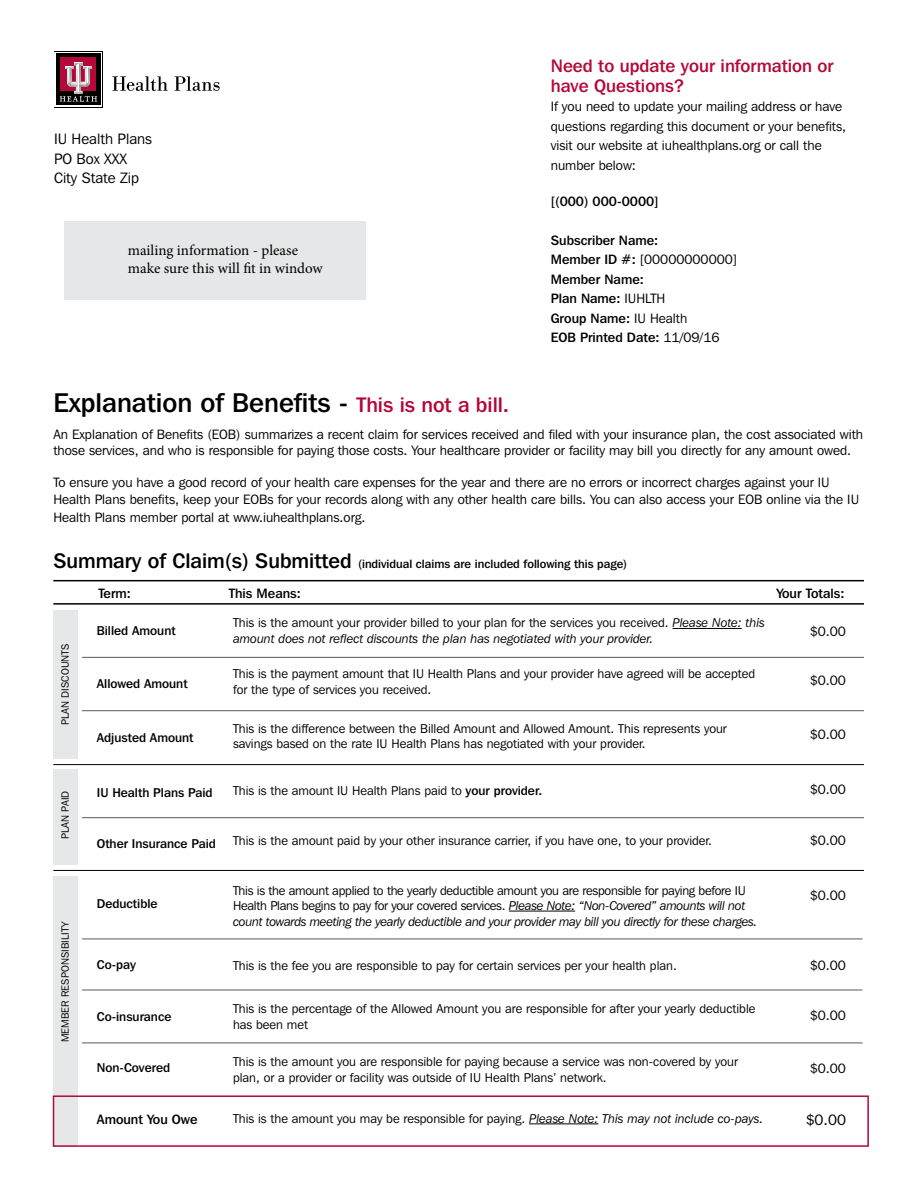
<style>
.page{position:relative;width:918px;height:1188px;background:#fff}
.page>*{position:absolute;margin:0;border:0;box-sizing:border-box;transform-origin:0 0}
.t1{font:500 27px "Franklin Gothic IT Cby BT";color:#000}
.t2{font:500 18px/19.5px "Franklin Gothic IT Cby BT";color:#b30838}
.t3{font:15px/18px "Minion Pro";color:#000}
.t4{font:15px/19.5px "Franklin Gothic IT Cby BT";color:#000}
.t5{font:13.5px/19.5px "Franklin Gothic IT Cby BT";color:#000}
.t6{font:500 13.5px/19.5px "Franklin Gothic IT Cby BT";color:#000}
.t7{font:12.75px/15.3px "Franklin Gothic IT Cby BT";color:#000}
.t8{font:12.75px/15.8px "Franklin Gothic IT Cby BT";letter-spacing:-.02em;color:#000}
.t9{font:italic 12.75px/15.3px "Franklin Gothic IT Cby BT";color:#000}
.t10{font:500 12.75px "Franklin Gothic IT Cby BT";color:#000}
.t11{font:500 12px "Franklin Gothic IT Cby BT";color:#000}
.t12{font:10.5px "Franklin Gothic IT Cby BT";letter-spacing:.01em;color:#000}
.s1{font-weight:400}
.s2{font-size:21px;color:#b30838}
.s3{font-size:21px}
.s4{font-style:normal}
.s5{font-weight:500}
.s6{font-style:italic}
</style>
<div class="page">
<div style="left:53px;top:876px;width:25px;height:271px;background:#e6e7e8"></div>
<div style="left:53px;top:769px;width:25px;height:96px;background:#e6e7e8"></div>
<div style="left:53px;top:610px;width:25px;height:148px;background:#e6e7e8"></div>
<hr style="left:82px;top:657px;width:782px;height:1px;background:#58595b">
<hr style="left:53px;top:603px;width:811px;height:2px;background:#000">
<hr style="left:53px;top:580px;width:811px;height:1px;background:#000">
<hr style="left:82px;top:710px;width:782px;height:1px;background:#58595b">
<hr style="left:82px;top:990px;width:780px;height:1px;background:#58595b">
<hr style="left:53px;top:764px;width:811px;height:1px;background:#000">
<hr style="left:82px;top:1043px;width:780px;height:1px;background:#58595b">
<hr style="left:82px;top:817px;width:782px;height:1px;background:#58595b">
<hr style="left:53px;top:870px;width:811px;height:1px;background:#000">
<hr style="left:82px;top:939px;width:780px;height:1px;background:#58595b">
<svg style="left:54px;top:51px;width:49px;height:56px"></svg>
<div style="left:55px;top:52px;width:47px;height:55px;background:#fff"></div>
<div style="left:56px;top:53px;width:45px;height:52px;background:#000"></div>
<div style="left:61px;top:58px;width:35px;height:33px;background:#b30838"></div>
<svg style="left:60px;top:62px;width:37px;height:40px"></svg>
<svg style="left:112px;top:76px;width:56px;height:15px"></svg>
<svg style="left:174px;top:76px;width:46px;height:15px"></svg>
<div style="left:64px;top:221px;width:302px;height:78px;background:#e6e7e8"></div>
<div style="left:53px;top:1095px;width:816px;height:52px;border:2px solid #b30838"></div>
<hr style="left:673px;top:628px;width:69px;height:1px;background:#000">
<hr style="left:529px;top:1124px;width:69px;height:1px;background:#000">
<hr style="left:509px;top:911px;width:66px;height:1px;background:#000">
<p class="t4" style="left:54px;top:129px;width:100px">IU Health Plans<br>PO Box XXX<br>City State Zip</p>
<p class="t3" style="left:128px;top:242px;width:197px">mailing information - please make sure this will fit in window</p>
<h2 class="t2" style="left:551px;top:56px;width:284px">Need to update your information or have Questions?</h2>
<p class="t5" style="left:551px;top:96px;width:297px">If you need to update your mailing address or have questions regarding this document or your benefits, visit our website at iuhealthplans.org or call the number below:</p>
<p class="t6" style="left:551px;top:191px;width:109px">[(000) 000-0000]</p>
<p class="t6" style="left:551px;top:230px;width:188px">Subscriber Name:<br>Member ID #: <span class="s1">[00000000000]<br></span>Member Name:<br>Plan Name: <span class="s1">IUHLTH<br></span>Group Name: <span class="s1">IU Health<br></span>EOB Printed Date: <span class="s1">11/09/16</span></p>
<h1 class="t1" style="left:53px;top:385px;width:457px">Explanation of Benefits - <span class="s2">This is not a bill.</span></h1>
<p class="t5" style="left:53px;top:426px;width:811px;line-height:16.2px">An Explanation of Benefits (EOB) summarizes a recent claim for services received and filed with your insurance plan, the cost associated with those services, and who is responsible for paying those costs. Your healthcare provider or facility may bill you directly for any amount owed.</p>
<p class="t5" style="left:53px;top:474px;width:807px;line-height:16.2px">To ensure you have a good record of your health care expenses for the year and there are no errors or incorrect charges against your IU<br>Health Plans benefits, keep your EOBs for your records along with any other health care bills. You can also access your EOB online via the IU</p>
<p class="t5" style="left:53px;top:507px;width:314px">Health Plans member portal at www.iuhealthplans.org.</p>
<p class="t11" style="left:53px;top:556px;width:575px"><span class="s3">Summary of Claim(s) Submitted</span> (individual claims are included following this page)</p>
<p class="t6" style="left:98px;top:583px;width:34px">Term:</p>
<p class="t6" style="left:229px;top:583px;width:74px">This Means:</p>
<p class="t6" style="left:776px;top:583px;width:70px">Your Totals:</p>
<p class="t10" style="left:97px;top:623px;width:80px">Billed Amount</p>
<p class="t9" style="left:233px;top:615px;width:533px"><span class="s4">This is the amount your provider billed to your plan for the services you received.</span> Please Note: this amount does not reflect discounts the plan has negotiated with your provider.</p>
<p class="t7" style="left:233px;top:666px;width:524px">This is the payment amount that IU Health Plans and your provider have agreed will be accepted for the type of services you received.</p>
<p class="t7" style="left:233px;top:721px;width:495px">This is the difference between the Billed Amount and Allowed Amount. This represents your savings based on the rate IU Health Plans has negotiated with your provider.</p>
<p class="t7" style="left:233px;top:783px;width:311px">This is the amount IU Health Plans paid to <span class="s5">your provider.</span></p>
<p class="t7" style="left:233px;top:832px;width:481px">This is the amount paid by your other insurance carrier, if you have one, to your provider.</p>
<p class="t5" style="left:810px;top:621px;width:38px">$0.00</p>
<p class="t5" style="left:810px;top:670px;width:38px">$0.00</p>
<p class="t12" style="left:59px;top:725px;width:83px;rotate:-90deg">PLAN DISCOUNTS</p>
<p class="t10" style="left:97px;top:675px;width:92px">Allowed Amount</p>
<p class="t5" style="left:810px;top:724px;width:38px">$0.00</p>
<p class="t10" style="left:97px;top:730px;width:98px">Adjusted Amount</p>
<p class="t5" style="left:810px;top:779px;width:38px">$0.00</p>
<p class="t5" style="left:810px;top:830px;width:38px">$0.00</p>
<p class="t10" style="left:97px;top:784px;width:117px">IU Health Plans Paid</p>
<p class="t12" style="left:59px;top:839px;width:50px;rotate:-90deg">PLAN PAID</p>
<p class="t10" style="left:97px;top:836px;width:121px">Other Insurance Paid</p>
<p class="t12" style="left:59px;top:1042px;width:122px;rotate:-90deg">MEMBER RESPONSIBILITY</p>
<p class="t10" style="left:97px;top:896px;width:62px">Deductible</p>
<p class="t10" style="left:97px;top:956px;width:41px">Co-pay</p>
<p class="t10" style="left:97px;top:1009px;width:76px">Co-insurance</p>
<p class="t10" style="left:97px;top:1059px;width:75px">Non-Covered</p>
<p class="t6" style="left:97px;top:1109px;width:102px">Amount You Owe</p>
<p class="t8" style="left:233px;top:882px;width:526px">This is the amount applied to the yearly deductible amount you are responsible for paying before IU<br>Health Plans begins to pay for your covered services. <span class="s6">Please Note: “Non-Covered” amounts will not count towards meeting the yearly deductible and your provider may bill you directly for these charges.</span></p>
<p class="t7" style="left:233px;top:958px;width:445px">This is the fee you are responsible to pay for certain services per your health plan.</p>
<p class="t7" style="left:233px;top:1001px;width:524px">This is the percentage of the Allowed Amount you are responsible for after your yearly deductible has been met</p>
<p class="t7" style="left:233px;top:1054px;width:506px">This is the amount you are responsible for paying because a service was non-covered by your plan, or a provider or facility was outside of IU Health Plans’ network.</p>
<p class="t7" style="left:233px;top:1110px;width:532px">This is the amount you may be responsible for paying. <span class="s6">Please Note: This may not include co-pays.</span></p>
<p class="t5" style="left:810px;top:885px;width:38px">$0.00</p>
<p class="t5" style="left:810px;top:955px;width:38px">$0.00</p>
<p class="t5" style="left:810px;top:1006px;width:38px">$0.00</p>
<p class="t5" style="left:810px;top:1058px;width:38px">$0.00</p>
<p class="t4" style="left:806px;top:1109px;width:42px">$0.00</p>
</div>
